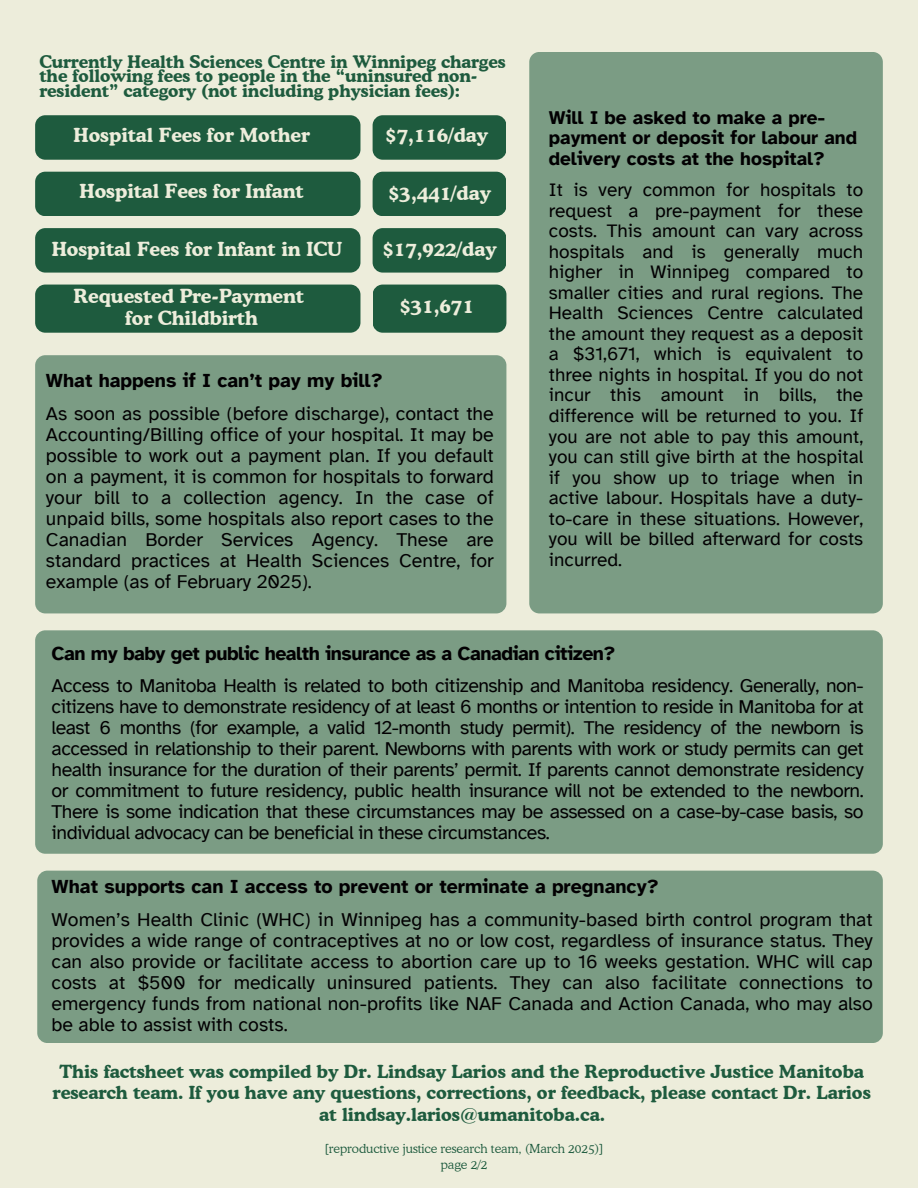
<style>
.page{position:relative;width:918px;height:1188px;background:#ededdb}
.page>*{position:absolute;margin:0;border:0;box-sizing:border-box;transform-origin:0 0}
.t1{font:19.5px/21px "Atkinson Hyperlegible";color:#020002;text-align:justify}
.t2{font:700 19.5px "Atkinson Hyperlegible";color:#020002}
.t3{font:700 19.5px "Atkinson Hyperlegible";letter-spacing:-.025em;color:#020002}
.t4{font:700 19.35px/22.5px "Cooper BT";color:#ededdb;text-align:center}
.t5{font:19.05px/20.5px "Atkinson Hyperlegible";color:#020002;text-align:justify}
.t6{font:700 19.05px/20.5px "Atkinson Hyperlegible";color:#020002}
.t7{font:700 18px/21.3px "Cooper BT";color:#1e5b3e;text-align:center}
.t8{font:700 17.25px/14.4px "Cooper BT";color:#1e5b3e}
.t9{font:300 12.45px "Cooper BT";color:#1e5b3e}
</style>
<div class="page">
<div style="left:35px;top:115px;width:325px;height:45px;background:#1e5b3e;border-radius:10px"></div>
<div style="left:35px;top:172px;width:325px;height:44px;background:#1e5b3e;border-radius:10px"></div>
<div style="left:35px;top:228px;width:325px;height:45px;background:#1e5b3e;border-radius:10px"></div>
<div style="left:35px;top:285px;width:325px;height:48px;background:#1e5b3e;border-radius:10px"></div>
<div style="left:373px;top:115px;width:133px;height:45px;background:#1e5b3e;border-radius:10px"></div>
<div style="left:373px;top:172px;width:133px;height:44px;background:#1e5b3e;border-radius:10px"></div>
<div style="left:373px;top:228px;width:133px;height:45px;background:#1e5b3e;border-radius:10px"></div>
<div style="left:373px;top:285px;width:133px;height:48px;background:#1e5b3e;border-radius:10px"></div>
<div style="left:529px;top:52px;width:354px;height:561px;background:#7b9c84"></div>
<div style="left:35px;top:355px;width:471px;height:258px;background:#7b9c84;border-radius:10px"></div>
<div style="left:37px;top:871px;width:846px;height:172px;background:#7b9c84;border-radius:10px"></div>
<div style="left:35px;top:630px;width:848px;height:224px;background:#7b9c84;border-radius:10px"></div>
<h2 class="t8" style="left:39px;top:54px;width:468px">Currently Health Sciences Centre in Winnipeg charges the following fees to people in the “uninsured non&shy;resident” category (not including physician fees):</h2>
<h3 class="t4" style="left:74px;top:124px;width:238px">Hospital Fees for Mother</h3>
<h1 class="t4" style="left:80px;top:180px;width:225px">Hospital Fees for Infant</h1>
<h1 class="t4" style="left:52px;top:238px;width:292px">Hospital Fees for Infant in ICU</h1>
<h1 class="t4" style="left:73px;top:285px;width:232px">Requested Pre-Payment for Childbirth</h1>
<h1 class="t4" style="left:385px;top:124px;width:104px">$7,116/day</h1>
<h1 class="t4" style="left:388px;top:181px;width:104px">$3,441/day</h1>
<h1 class="t4" style="left:382px;top:238px;width:116px">$17,922/day</h1>
<h1 class="t4" style="left:399px;top:294px;width:76px">$31,671</h1>
<h1 class="t2" style="left:46px;top:369px;width:338px">What happens if I can’t pay my bill?</h1>
<h2 class="t1" style="left:46px;top:403px;width:449px">As soon as possible (before discharge), contact the Accounting/Billing office of your hospital. It may be possible to work out a payment plan. If you default on a payment, it is common for hospitals to forward your bill to a collection agency. In the case of unpaid bills, some hospitals also report cases to the Canadian Border Services Agency. These are standard practices at Health Sciences Centre, for example (as of February 2025).</h2>
<h1 class="t6" style="left:549px;top:107px;width:310px">Will I be asked to make a pre&shy;payment or deposit for labour and delivery costs at the hospital?</h1>
<h1 class="t5" style="left:549px;top:180px;width:316px">It is very common for hospitals to request a pre-payment for these costs. This amount can vary across hospitals and is generally much higher in Winnipeg compared to smaller cities and rural regions. The Health Sciences Centre calculated the amount they request as a deposit a $31,671, which is equivalent to three nights in hospital. If you do not incur this amount in bills, the difference will be returned to you. If you are not able to pay this amount, you can still give birth at the hospital if you show up to triage when in active labour. Hospitals have a duty&shy;to-care in these situations. However, you will be billed afterward for costs incurred.</h1>
<h1 class="t3" style="left:52px;top:641px;width:565px">Can my baby get public health insurance as a Canadian citizen?</h1>
<h2 class="t1" style="left:52px;top:675px;width:814px">Access to Manitoba Health is related to both citizenship and Manitoba residency. Generally, non&shy;citizens have to demonstrate residency of at least 6 months or intention to reside in Manitoba for at least 6 months (for example, a valid 12-month study permit). The residency of the newborn is accessed in relationship to their parent. Newborns with parents with work or study permits can get health insurance for the duration of their parents’ permit. If parents cannot demonstrate residency or commitment to future residency, public health insurance will not be extended to the newborn.<br>There is some indication that these circumstances may be assessed on a case-by-case basis, so individual advocacy can be beneficial in these circumstances.</h2>
<h1 class="t2" style="left:52px;top:875px;width:609px">What supports can I access to prevent or terminate a pregnancy?</h1>
<h2 class="t1" style="left:52px;top:909px;width:823px">Women’s Health Clinic (WHC) in Winnipeg has a community-based birth control program that provides a wide range of contraceptives at no or low cost, regardless of insurance status. They can also provide or facilitate access to abortion care up to 16 weeks gestation. WHC will cap costs at $500 for medically uninsured patients. They can also facilitate connections to emergency funds from national non-profits like NAF Canada and Action Canada, who may also be able to assist with costs.</h2>
<h1 class="t7" style="left:53px;top:1061px;width:820px">This factsheet was compiled by Dr. Lindsay Larios and the Reproductive Justice Manitoba research team. If you have any questions, corrections, or feedback, please contact Dr. Larios at lindsay.larios@umanitoba.ca.</h1>
<p class="t9" style="left:325px;top:1141px;width:280px">[reproductive justice research team, (March 2025)]</p>
<p class="t9" style="left:441px;top:1157px;width:48px">page 2/2</p>
</div>
